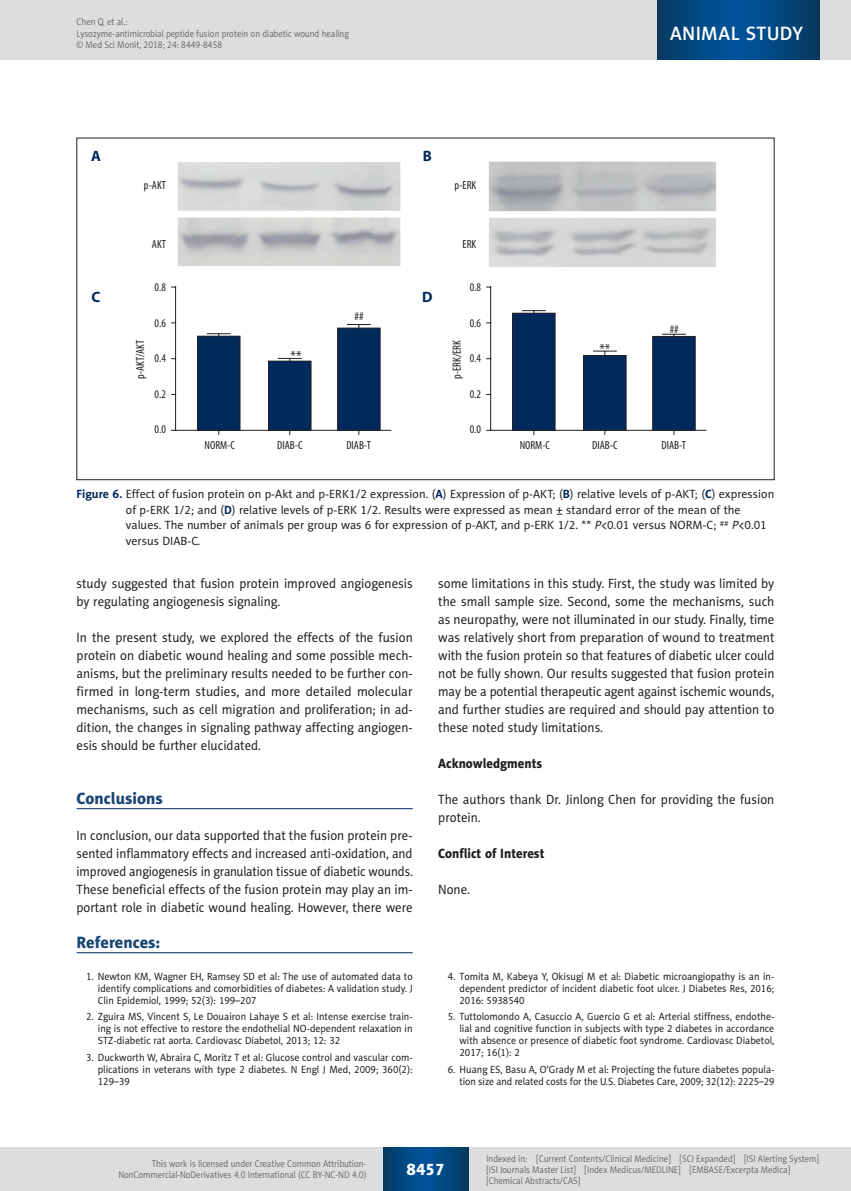
<style>
.page{position:relative;width:851px;height:1191px;background:#fff}
.page>*{position:absolute;margin:0;border:0;box-sizing:border-box;transform-origin:0 0}
.t1{font:19.5px "Naomi Sans EFN Medium";letter-spacing:.015em;color:#fff}
.MSM_Headline_1{font:16.5px "Naomi Sans EFN Heavy";color:#1a4574}
.MSM_Referencje_Tytul{font:16.5px "Naomi Sans EFN Heavy";color:#1a4574}
.t2{font:16.5px "Naomi Sans EFN Heavy";color:#fff}
.t3{font:700 15px "Myriad Pro";color:#00295c}
.t4{font:condensed 14.7px "Myriad Pro";color:#231f20}
.MSM_Body{font:13.5px/18px "Naomi Sans EFN";color:#231f20;text-align:justify;scale:.95 1}
.MSM_Headline_2{font:13.5px "Naomi Sans EFN Heavy";color:#231f20;scale:.95 1}
.MSM_Rycina_tytul{font:12px/15.8px "Naomi Sans EFN";color:#231f20}
.t5{font:condensed 11.85px "Myriad Pro";color:#231f20}
.MSM_Referencje_punkt{font:10.5px/12px "Naomi Sans EFN";color:#231f20;text-align:justify;scale:.95 1}
.t6{font:9.75px/11.2px "Naomi Sans EFN Light";color:#57585a;scale:.9 1}
.s1{font-weight:700;color:#00295c}
.s2{font-style:italic}
</style>
<div class="page">
<img style="left:177px;top:162px;width:224px;height:104px">
<hr style="left:175px;top:286px;width:1px;height:144px;background:#231f20">
<hr style="left:171px;top:430px;width:220px;height:1px;background:#231f20">
<svg style="left:197px;top:324px;width:174px;height:111px"></svg>
<div style="left:337px;top:328px;width:43px;height:103px;background:#00295c;border:1px solid #231f20"></div>
<hr style="left:490px;top:286px;width:1px;height:144px;background:#231f20">
<hr style="left:486px;top:430px;width:220px;height:1px;background:#231f20">
<svg style="left:511px;top:310px;width:175px;height:125px"></svg>
<div style="left:652px;top:336px;width:43px;height:95px;background:#00295c;border:1px solid #231f20"></div>
<hr style="left:77px;top:808px;width:335px;height:1px;background:#00295c">
<hr style="left:77px;top:952px;width:335px;height:1px;background:#00295c">
<div style="left:0;top:1148px;width:850px;height:43px;background:#dcdddf"></div>
<svg style="left:383px;top:1147px;width:85px;height:43px;background:#02477e"></svg>
<div style="left:0;top:0;width:850px;height:60px;background:#dcdddf"></div>
<svg style="left:657px;top:0;width:162px;height:60px;background:#02477e"></svg>
<p class="t6" style="left:77px;top:16px;width:304px">Chen Q. et al.:<br>Lysozyme-antimicrobial peptide fusion protein on diabetic wound healing © Med Sci Monit, 2018; 24: 8449-8458</p>
<h1 class="t1" style="left:670px;top:22px;width:134px">ANIMAL STUDY</h1>
<p class="t3" style="left:91px;top:147px;width:11px">A</p>
<p class="t3" style="left:91px;top:287px;width:10px">C</p>
<p class="t5" style="left:144px;top:178px;width:24px">p-AKT</p>
<p class="t5" style="left:152px;top:237px;width:16px">AKT</p>
<p class="t5" style="left:134px;top:379px;width:41px;rotate:-90deg">p-AKT/AKT</p>
<p class="t5" style="left:155px;top:281px;width:13px">0.8</p>
<p class="t5" style="left:155px;top:316px;width:13px">0.6</p>
<p class="t5" style="left:155px;top:352px;width:13px">0.4</p>
<p class="t5" style="left:155px;top:387px;width:13px">0.2</p>
<p class="t5" style="left:155px;top:423px;width:13px">0.0</p>
<p class="t4" style="left:290px;top:348px;width:12px">**</p>
<p class="t5" style="left:204px;top:438px;width:32px">NORM-C</p>
<p class="t5" style="left:277px;top:438px;width:27px">DIAB-C</p>
<p class="t5" style="left:354px;top:310px;width:11px">##</p>
<p class="t5" style="left:346px;top:438px;width:26px">DIAB-T</p>
<p class="t3" style="left:423px;top:147px;width:11px">B</p>
<p class="t3" style="left:422px;top:287px;width:12px">D</p>
<p class="t5" style="left:454px;top:178px;width:23px">p-ERK</p>
<p class="t5" style="left:462px;top:237px;width:15px">ERK</p>
<p class="t5" style="left:469px;top:281px;width:13px">0.8</p>
<p class="t5" style="left:469px;top:316px;width:13px">0.6</p>
<p class="t5" style="left:469px;top:352px;width:13px">0.4</p>
<p class="t5" style="left:469px;top:387px;width:13px">0.2</p>
<p class="t5" style="left:469px;top:423px;width:13px">0.0</p>
<p class="t5" style="left:450px;top:379px;width:40px;rotate:-90deg">p-ERK/ERK</p>
<p class="t4" style="left:599px;top:341px;width:12px">**</p>
<p class="t5" style="left:519px;top:438px;width:32px">NORM-C</p>
<p class="t5" style="left:592px;top:438px;width:27px">DIAB-C</p>
<p class="t5" style="left:669px;top:322px;width:11px">##</p>
<p class="t5" style="left:661px;top:438px;width:26px">DIAB-T</p>
<p class="MSM_Rycina_tytul" style="left:126px;top:486px;width:649px;text-indent:-49px"><span class="s1">Figure 6.</span> Effect of fusion protein on p-Akt and p-ERK1/2 expression. (<span class="s1">A</span>) Expression of p-AKT; (<span class="s1">B</span>) relative levels of p-AKT; (<span class="s1">C</span>) expression of p-ERK 1/2; and (<span class="s1">D</span>) relative levels of p-ERK 1/2. Results were expressed as mean ± standard error of the mean of the values. The number of animals per group was 6 for expression of p-AKT, and p-ERK 1/2. ** <span class="s2">P</span>&lt;0.01 versus NORM-C; <sup>##</sup> <span class="s2">P</span>&lt;0.01 versus DIAB-C.</p>
<p class="MSM_Body" style="left:77px;top:574px;width:355px">study suggested that fusion protein improved angiogenesis by regulating angiogenesis signaling.</p>
<p class="MSM_Body" style="left:77px;top:628px;width:355px">In the present study, we explored the effects of the fusion protein on diabetic wound healing and some possible mech&shy;anisms, but the preliminary results needed to be further con&shy;firmed in long-term studies, and more detailed molecular mechanisms, such as cell migration and proliferation; in ad&shy;dition, the changes in signaling pathway affecting angiogen&shy;esis should be further elucidated.</p>
<p class="MSM_Body" style="left:438px;top:574px;width:355px">some limitations in this study. First, the study was limited by the small sample size. Second, some the mechanisms, such as neuropathy, were not illuminated in our study. Finally, time was relatively short from preparation of wound to treatment with the fusion protein so that features of diabetic ulcer could not be fully shown. Our results suggested that fusion protein may be a potential therapeutic agent against ischemic wounds, and further studies are required and should pay attention to these noted study limitations.</p>
<p class="MSM_Headline_2" style="left:438px;top:755px;width:111px">Acknowledgments</p>
<p class="MSM_Body" style="left:438px;top:790px;width:355px">The authors thank Dr. Jinlong Chen for providing the fusion protein.</p>
<p class="MSM_Headline_2" style="left:438px;top:845px;width:113px">Conflict of Interest</p>
<p class="MSM_Body" style="left:438px;top:880px;width:35px">None.</p>
<p class="MSM_Headline_1" style="left:77px;top:788px;width:88px">Conclusions</p>
<p class="MSM_Body" style="left:77px;top:826px;width:355px">In conclusion, our data supported that the fusion protein pre&shy;sented inflammatory effects and increased anti-oxidation, and improved angiogenesis in granulation tissue of diabetic wounds.<br>These beneficial effects of the fusion protein may play an im&shy;portant role in diabetic wound healing. However, there were</p>
<p class="MSM_Referencje_Tytul" style="left:77px;top:932px;width:85px">References:</p>
<p class="MSM_Referencje_punkt" style="left:98px;top:970px;width:333px;text-indent:-12px">1. Newton KM, Wagner EH, Ramsey SD et al: The use of automated data to identify complications and comorbidities of diabetes: A validation study. J Clin Epidemiol, 1999; 52(3): 199–207</p>
<p class="MSM_Referencje_punkt" style="left:98px;top:1011px;width:333px;text-indent:-12px">2. Zguira MS, Vincent S, Le Douairon Lahaye S et al: Intense exercise train&shy;ing is not effective to restore the endothelial NO-dependent relaxation in STZ-diabetic rat aorta. Cardiovasc Diabetol, 2013; 12: 32</p>
<p class="MSM_Referencje_punkt" style="left:98px;top:1051px;width:333px;text-indent:-12px">3. Duckworth W, Abraira C, Moritz T et al: Glucose control and vascular com&shy;plications in veterans with type 2 diabetes. N Engl J Med, 2009; 360(2):<br>129–39</p>
<p class="MSM_Referencje_punkt" style="left:459px;top:970px;width:333px;text-indent:-12px">4. Tomita M, Kabeya Y, Okisugi M et al: Diabetic microangiopathy is an in&shy;dependent predictor of incident diabetic foot ulcer. J Diabetes Res, 2016; 2016: 5938540</p>
<p class="MSM_Referencje_punkt" style="left:459px;top:1011px;width:333px;text-indent:-12px">5. Tuttolomondo A, Casuccio A, Guercio G et al: Arterial stiffness, endothe&shy;lial and cognitive function in subjects with type 2 diabetes in accordance with absence or presence of diabetic foot syndrome. Cardiovasc Diabetol, 2017; 16(1): 2</p>
<p class="MSM_Referencje_punkt" style="left:447px;top:1063px;width:345px;text-align:right">6. Huang ES, Basu A, O’Grady M et al: Projecting the future diabetes popula&shy;tion size and related costs for the U.S. Diabetes Care, 2009; 32(12): 2225–29</p>
<p class="t6" style="left:118px;top:1158px;width:277px;text-align:right">This work is licensed under Creative Common Attribution-<br>NonCommercial-NoDerivatives 4.0 International (CC BY-NC-ND 4.0)</p>
<p class="t2" style="left:406px;top:1159px;width:40px">8457</p>
<p class="t6" style="left:486px;top:1152px;width:371px">Indexed in: [Current Contents/Clinical Medicine] [SCI Expanded] [ISI Alerting System] [ISI Journals Master List] [Index Medicus/MEDLINE] [EMBASE/Excerpta Medica] [Chemical Abstracts/CAS]</p>
</div>
